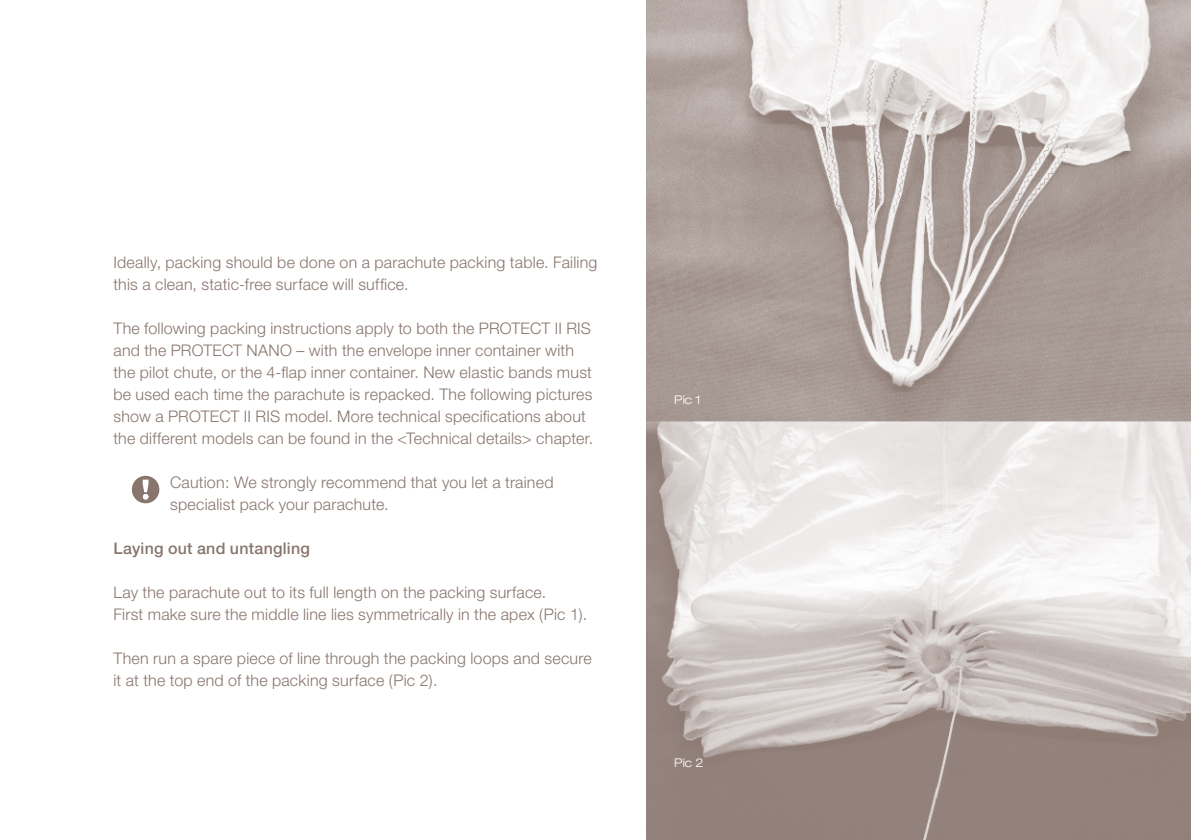
<style>
.page{position:relative;width:1191px;height:840px;background:#fff}
.page>*{position:absolute;margin:0;border:0;box-sizing:border-box;transform-origin:0 0}
.t1{font:300 16px/22px "Helvetica Neue";letter-spacing:.015em;color:#88756e}
.t2{font:500 16px "Helvetica Neue";letter-spacing:.015em;color:#88756e}
.t3{font:300 expanded 12px "Helvetica Neue";color:#fff}
</style>
<div class="page">
<div style="left:132px;top:475px;width:27px;height:28px;background:#88756e;border-radius:50%"></div>
<svg style="left:143px;top:479px;width:5px;height:20px"></svg>
<img style="left:646px;top:0;width:544px;height:839px">
<p class="t1" style="left:113px;top:251px;width:485px">Ideally, packing should be done on a parachute packing table. Failing this a clean, static-free surface will suffice.</p>
<p class="t1" style="left:113px;top:317px;width:481px">The following packing instructions apply to both the PROTECT II RIS and the PROTECT NANO – with the envelope inner container with the pilot chute, or the 4-flap inner container. New elastic bands must be used each time the parachute is repacked. The following pictures show a PROTECT II RIS model. More technical specifications about the different models can be found in the &lt;Technical details&gt; chapter.</p>
<p class="t1" style="left:170px;top:471px;width:385px">Caution: We strongly recommend that you let a trained specialist pack your parachute.</p>
<p class="t2" style="left:113px;top:538px;width:198px">Laying out and untangling</p>
<p class="t1" style="left:113px;top:581px;width:475px">Lay the parachute out to its full length on the packing surface.<br>First make sure the middle line lies symmetrically in the apex (Pic 1).</p>
<p class="t1" style="left:113px;top:647px;width:480px">Then run a spare piece of line through the packing loops and secure it at the top end of the packing surface (Pic 2).</p>
<p class="t3" style="left:674px;top:392px;width:28px">Pic 1</p>
<p class="t3" style="left:674px;top:755px;width:31px">Pic 2</p>
</div>
